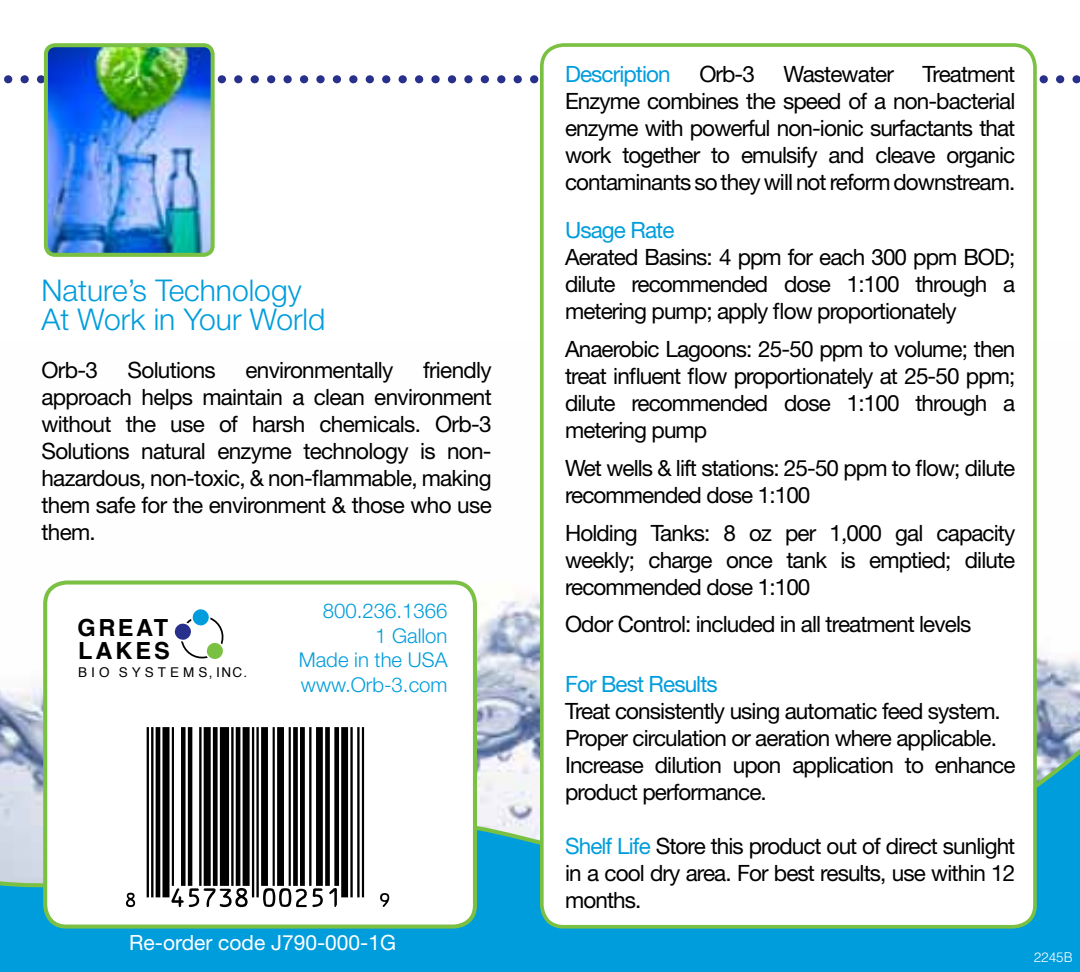
<style>
.page{position:relative;width:1080px;height:972px;background:#fff}
.page>*{position:absolute;margin:0;border:0;box-sizing:border-box;transform-origin:0 0}
.t1{font:180px "UPC Tall";color:#000}
.t2{font:300 30px/29.1px "Helvetica Neue LT Std";color:#009ddc}
.t3{font:700 23.7px/22.8px "Helvetica";letter-spacing:.115em;color:#000}
.t4{font:22.5px/27px "Helvetica Neue LT Std";letter-spacing:-.04em;color:#000;text-align:justify}
.t5{font:22.5px "Helvetica Neue LT Std";letter-spacing:-.04em;color:#009ddc}
.t6{font:21px "Helvetica Neue LT Std";color:#fff}
.t7{font:300 20.4px/24.6px "Helvetica Neue LT Std";color:#009ddc;text-align:right}
.t8{font:13.5px "Helvetica";letter-spacing:.3em;color:#000}
.t9{font:300 13.5px "Helvetica LT Std";color:#fff}
.s1{color:#009ddc}
</style>
<div class="page">
<svg style="left:0;top:583px;width:1080px;height:389px;background:#4eb2dd"></svg>
<svg style="left:4px;top:75px;width:1076px;height:8px"></svg>
<div style="left:542px;top:45px;width:493px;height:882px;background:#fff;border-radius:22px"></div>
<div style="left:540px;top:43px;width:497px;height:886px;border:4px solid #7ac143;border-radius:22px"></div>
<img style="left:49px;top:48px;width:161px;height:204px">
<div style="left:44px;top:43px;width:171px;height:214px;border:4px solid #7ac143;border-radius:9px"></div>
<div style="left:45px;top:583px;width:430px;height:344px;background:#fff;border-radius:21px"></div>
<div style="left:43px;top:581px;width:434px;height:348px;border:4px solid #7ac143;border-radius:21px"></div>
<svg style="left:181px;top:617px;width:43px;height:42px"></svg>
<svg style="left:173px;top:622px;width:20px;height:19px"></svg>
<div style="left:172px;top:621px;width:21px;height:21px;border:2px solid #fff;border-radius:8px"></div>
<svg style="left:191px;top:608px;width:19px;height:19px"></svg>
<div style="left:190px;top:607px;width:21px;height:21px;border:2px solid #fff;border-radius:8px"></div>
<svg style="left:205px;top:641px;width:20px;height:20px"></svg>
<div style="left:204px;top:640px;width:21px;height:22px;border:2px solid #fff;border-radius:8px"></div>
<h2 class="t2" style="left:41px;top:275px;width:285px">Nature’s Technology<br>At Work in Your World</h2>
<p class="t4" style="left:41px;top:356px;width:58px">Orb-3</p>
<p class="t4" style="left:128px;top:356px;width:90px">Solutions</p>
<p class="t4" style="left:245px;top:356px;width:150px">environmentally</p>
<p class="t4" style="left:41px;top:356px;width:452px;text-indent:382px">friendly approach helps maintain a clean environment without the use of harsh chemicals. Orb-3<br>Solutions natural enzyme technology is non&shy;hazardous, non-toxic, &amp; non-flammable, making them safe for the environment &amp; those who use them.</p>
<p class="t7" style="left:299px;top:598px;width:150px">800.236.1366<br>1 Gallon<br>Made in the USA www.Orb-3.com</p>
<h1 class="t1" style="left:126px;top:740px;width:265px">\|xiEFHDIy00251tz]</h1>
<p class="t6" style="left:129px;top:930px;width:268px">Re-order code J790-000-1G</p>
<p class="t3" style="left:78px;top:616px;width:94px">GREAT<br>LAKES</p>
<p class="t8" style="left:78px;top:662px;width:171px">BIO SYSTEMS,INC.</p>
<p class="t5" style="left:565px;top:60px;width:107px">Description</p>
<p class="t4" style="left:699px;top:60px;width:57px">Orb-3</p>
<p class="t4" style="left:784px;top:60px;width:112px">Wastewater</p>
<p class="t4" style="left:565px;top:60px;width:452px;text-indent:357px">Treatment Enzyme combines the speed of a non-bacterial enzyme with powerful non-ionic surfactants that work together to emulsify and cleave organic contaminants so they will not reform downstream.</p>
<p class="t5" style="left:565px;top:217px;width:111px">Usage Rate</p>
<p class="t4" style="left:565px;top:243px;width:452px">Aerated Basins: 4 ppm for each 300 ppm BOD; dilute recommended dose 1:100 through a metering pump; apply flow proportionately</p>
<p class="t4" style="left:565px;top:335px;width:452px">Anaerobic Lagoons: 25-50 ppm to volume; then treat influent flow proportionately at 25-50 ppm; dilute recommended dose 1:100 through a metering pump</p>
<p class="t4" style="left:565px;top:454px;width:452px">Wet wells &amp; lift stations: 25-50 ppm to flow; dilute recommended dose 1:100</p>
<p class="t4" style="left:565px;top:519px;width:452px">Holding Tanks: 8 oz per 1,000 gal capacity weekly; charge once tank is emptied; dilute recommended dose 1:100</p>
<p class="t4" style="left:565px;top:611px;width:408px">Odor Control: included in all treatment levels</p>
<p class="t5" style="left:565px;top:670px;width:154px">For Best Results</p>
<p class="t4" style="left:565px;top:697px;width:452px;text-align:left">Treat consistently using automatic feed system.<br>Proper circulation or aeration where applicable.<br>Increase dilution upon application to enhance product performance.</p>
<p class="t4" style="left:565px;top:832px;width:452px"><span class="s1">Shelf Life</span> Store this product out of direct sunlight in a cool dry area. For best results, use within 12 months.</p>
<p class="t9" style="left:1034px;top:949px;width:41px">2245B</p>
</div>
